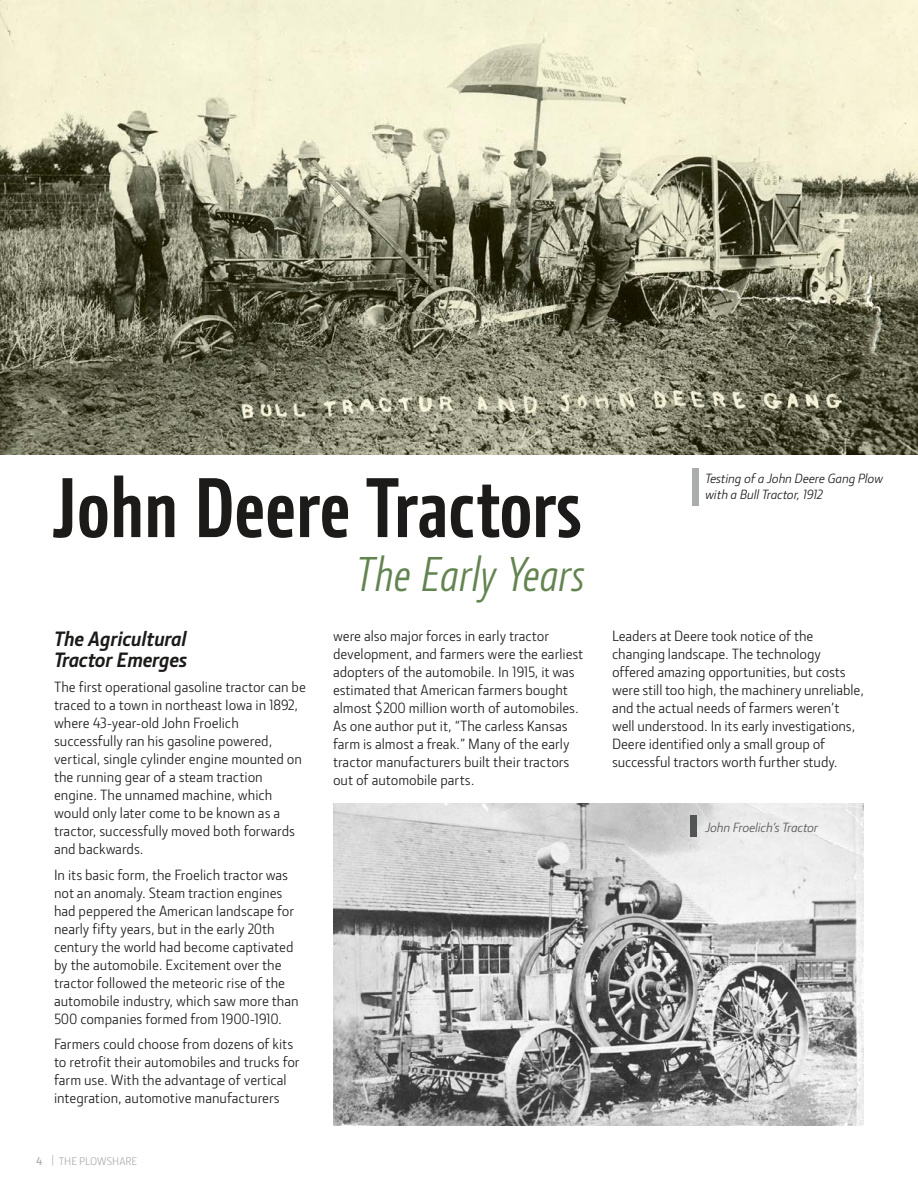
<style>
.page{position:relative;width:918px;height:1188px;background:#fff}
.page>*{position:absolute;margin:0;border:0;box-sizing:border-box;transform-origin:0 0}
.t1{font:700 85.5px "JD Sans Pro Cond";letter-spacing:-.005em;color:#1c1b1a}
.t2{font:italic 49.5px "JD Sans Pro Cond";letter-spacing:-.005em;color:#638450}
.t3{font:italic 700 21px/21px "JD Sans Pro";color:#1c1b1a}
.t4{font:15px/18px "JD Sans Pro";color:#1c1b1a}
.t5{font:italic 13.5px/16.2px "JD Sans Pro";letter-spacing:-.005em;color:#1c1b1a}
.t6{font:italic 13.5px "JD Sans Pro";letter-spacing:-.01em;color:#535454}
.t7{font:11.25px "JD Sans Pro";color:#abacac}
.s1{font-weight:600}
</style>
<div class="page">
<img style="left:0;top:0;width:918px;height:455px">
<div style="left:693px;top:468px;width:6px;height:38px;background:#abacac"></div>
<img style="left:333px;top:804px;width:531px;height:322px">
<div style="left:690px;top:816px;width:6px;height:21px;background:#535454"></div>
<h1 class="t1" style="left:54px;top:453px;width:529px">John Deere Tractors</h1>
<h2 class="t2" style="left:355px;top:543px;width:231px">The Early Years</h2>
<p class="t5" style="left:705px;top:470px;width:180px">Testing of a John Deere Gang Plow with a Bull Tractor, 1912</p>
<h3 class="t3" style="left:54px;top:628px;width:135px">The Agricultural<br>Tractor Emerges</h3>
<p class="t4" style="left:54px;top:678px;width:253px">The first operational gasoline tractor can be traced to a town in northeast Iowa in 1892, where 43-year-old John Froelich successfully ran his gasoline powered, vertical, single cylinder engine mounted on the running gear of a steam traction engine. The unnamed machine, which would only later come to be known as a tractor, successfully moved both forwards and backwards.</p>
<p class="t4" style="left:54px;top:865px;width:246px">In its basic form, the Froelich tractor was not an anomaly. Steam traction engines had peppered the American landscape for nearly fifty years, but in the early 20th century the world had become captivated by the automobile. Excitement over the tractor followed the meteoric rise of the automobile industry, which saw more than 500 companies formed from 1900-1910.</p>
<p class="t4" style="left:54px;top:1035px;width:247px">Farmers could choose from dozens of kits to retrofit their automobiles and trucks for farm use. With the advantage of vertical integration, automotive manufacturers</p>
<p class="t7" style="left:36px;top:1153px;width:103px"><span class="s1">4</span> | THE PLOWSHARE</p>
<p class="t4" style="left:333px;top:627px;width:252px">were also major forces in early tractor development, and farmers were the earliest adopters of the automobile. In 1915, it was estimated that American farmers bought almost $200 million worth of automobiles.<br>As one author put it, “The carless Kansas farm is almost a freak.” Many of the early tractor manufacturers built their tractors out of automobile parts.</p>
<p class="t4" style="left:612px;top:627px;width:254px">Leaders at Deere took notice of the changing landscape. The technology offered amazing opportunities, but costs were still too high, the machinery unreliable, and the actual needs of farmers weren’t well understood. In its early investigations, Deere identified only a small group of successful tractors worth further study.</p>
<p class="t6" style="left:705px;top:818px;width:114px">John Froelich’s Tractor</p>
</div>
